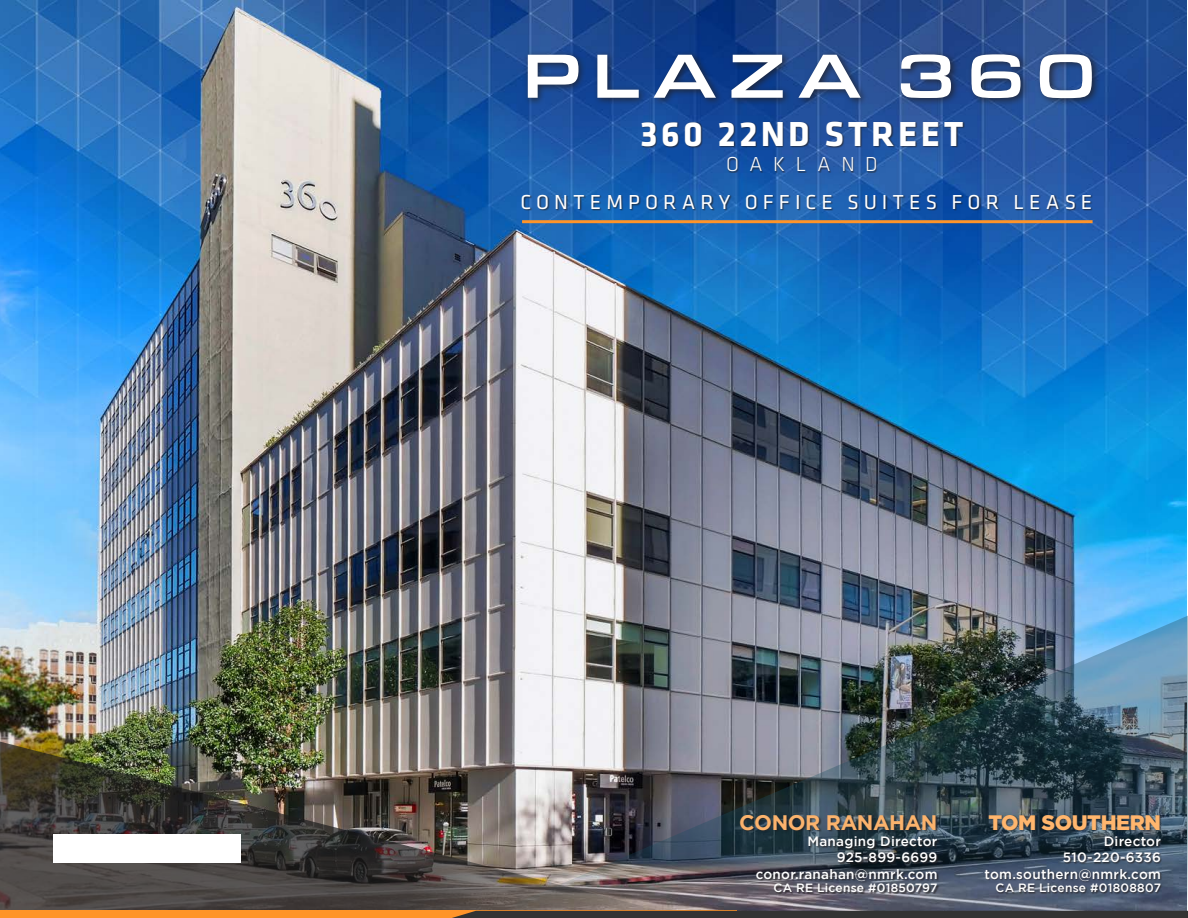
<style>
.page{position:relative;width:1188px;height:918px;background:#fff}
.page>*{position:absolute;margin:0;border:0;box-sizing:border-box;transform-origin:0 0}
.t1{font:500 64.5px "Eurostile Ext";letter-spacing:.175em;color:#fff}
.t2{font:700 36px "Klavika Basic";letter-spacing:.095em;color:#fff}
.t3{font:21px "Klavika Basic";letter-spacing:.245em;color:#fff}
.side_bar_bold_copy{font:700 21px "Gotham";letter-spacing:-.02em;color:#fbb36d}
.side_bar_bold_copy-2{font:900 21px "Gotham";letter-spacing:-.02em;color:#ffb66e}
.t4{font:300 21px "Klavika Basic";letter-spacing:.51em;color:#fff}
.side_bar_bold_copy-3{font:500 13.5px/16.2px "Gotham";letter-spacing:.02em;color:#fff;text-align:right}
.side_bar_bold_copy-4{font:500 12px "Gotham";letter-spacing:.02em;color:#fff}
</style>
<div class="page">
<img style="left:0;top:0;width:1186px;height:742px">
<img style="left:0;top:742px;width:499px;height:169px">
<img style="left:499px;top:616px;width:689px;height:295px">
<img style="left:53px;top:835px;width:187px;height:28px">
<div style="left:641px;top:121px;width:324px;height:52px;background:#231f20;opacity:.75"></div>
<div style="left:523px;top:50px;width:578px;height:57px;background:#231f20;opacity:.75"></div>
<hr style="left:522px;top:220px;width:571px;height:3px;background:#ff9429">
<div style="left:522px;top:194px;width:571px;height:17px;background:#231f20;opacity:.75"></div>
<div style="left:0;top:911px;width:736px;height:7px;background:#ff9429"></div>
<div style="left:452px;top:911px;width:736px;height:7px;background:#333"></div>
<div style="left:740px;top:815px;width:200px;height:79px;background:#231f20;opacity:.75"></div>
<div style="left:985px;top:815px;width:178px;height:79px;background:#231f20;opacity:.75"></div>
<p class="t1" style="left:522px;top:30px;width:575px">PLAZA 360</p>
<p class="t2" style="left:640px;top:108px;width:324px">360 22ND STREET</p>
<p class="t4" style="left:726px;top:151px;width:153px">OAKLAND</p>
<p class="t3" style="left:521px;top:188px;width:573px">CONTEMPORARY OFFICE SUITES FOR LEASE</p>
<p class="side_bar_bold_copy" style="left:739px;top:810px;width:200px">CONOR RANAHAN</p>
<p class="side_bar_bold_copy-3" style="left:756px;top:833px;width:183px">Managing Director<br>925-899-6699 conor.ranahan@nmrk.com</p>
<p class="side_bar_bold_copy-4" style="left:774px;top:881px;width:165px">CA RE License #01850797</p>
<p class="side_bar_bold_copy-2" style="left:988px;top:808px;width:174px">TOM SOUTHERN</p>
<p class="side_bar_bold_copy-3" style="left:985px;top:833px;width:178px">Director<br>510-220-6336 tom.southern@nmrk.com</p>
<p class="side_bar_bold_copy-4" style="left:996px;top:881px;width:167px">CA RE License #01808807</p>
</div>
